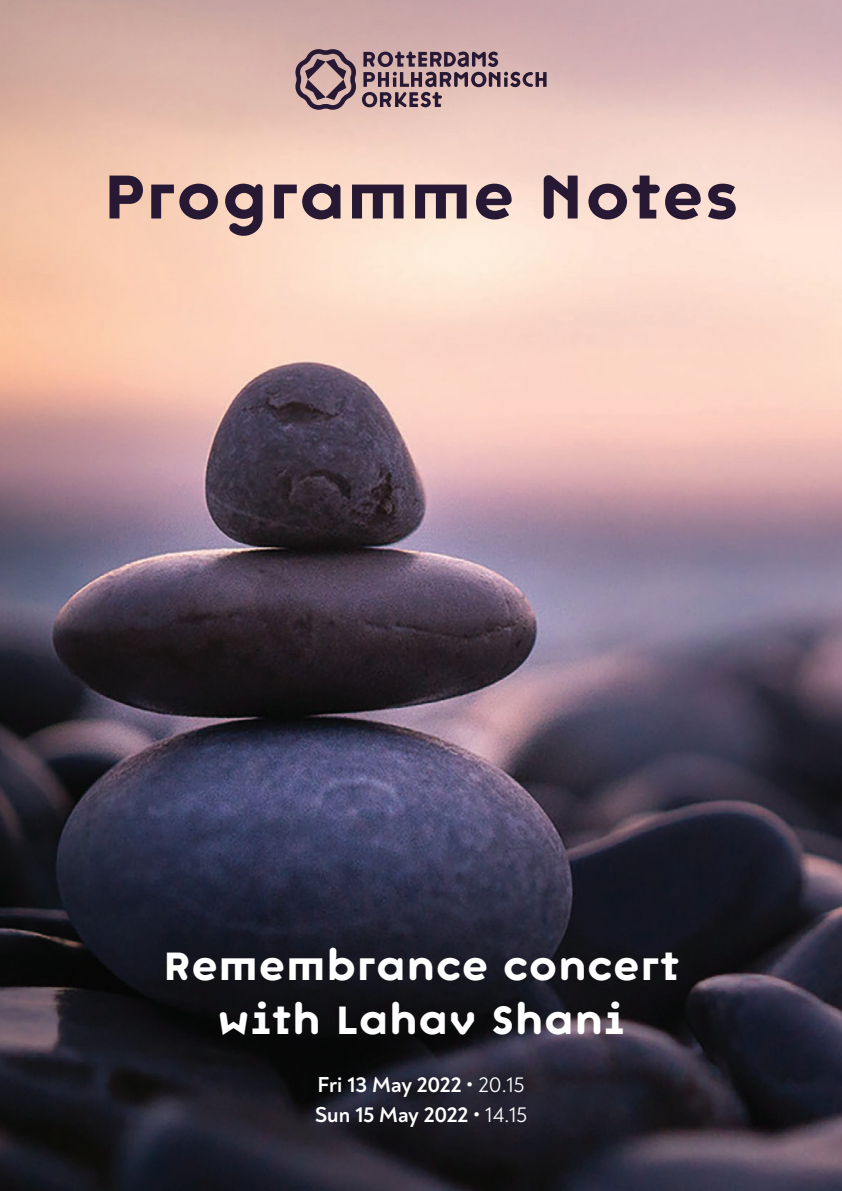
<style>
.page{position:relative;width:842px;height:1191px;background:#fff}
.page>*{position:absolute;margin:0;border:0;box-sizing:border-box;transform-origin:0 0}
.t1{font:72px "Rpho";color:#271834}
.t2{font:46px "Rpho";color:#fff}
.t3{font:700 22px "Noah";color:#fff}
.s1{font-weight:400}
</style>
<div class="page">
<img style="left:0;top:0;width:842px;height:1191px">
<svg style="left:294px;top:49px;width:252px;height:61px;background:#a88a8e"></svg>
<p class="t1" style="left:102px;top:154px;width:639px">Programme Notes</p>
<p class="t2" style="left:162px;top:939px;width:519px">Remembrance concert</p>
<p class="t2" style="left:217px;top:993px;width:409px">with Lahav Shani</p>
<p class="t3" style="left:318px;top:1071px;width:208px">Fri 13 May 2022 • <span class="s1">20.15</span></p>
<p class="t3" style="left:315px;top:1101px;width:214px">Sun 15 May 2022 • <span class="s1">14.15</span></p>
</div>
